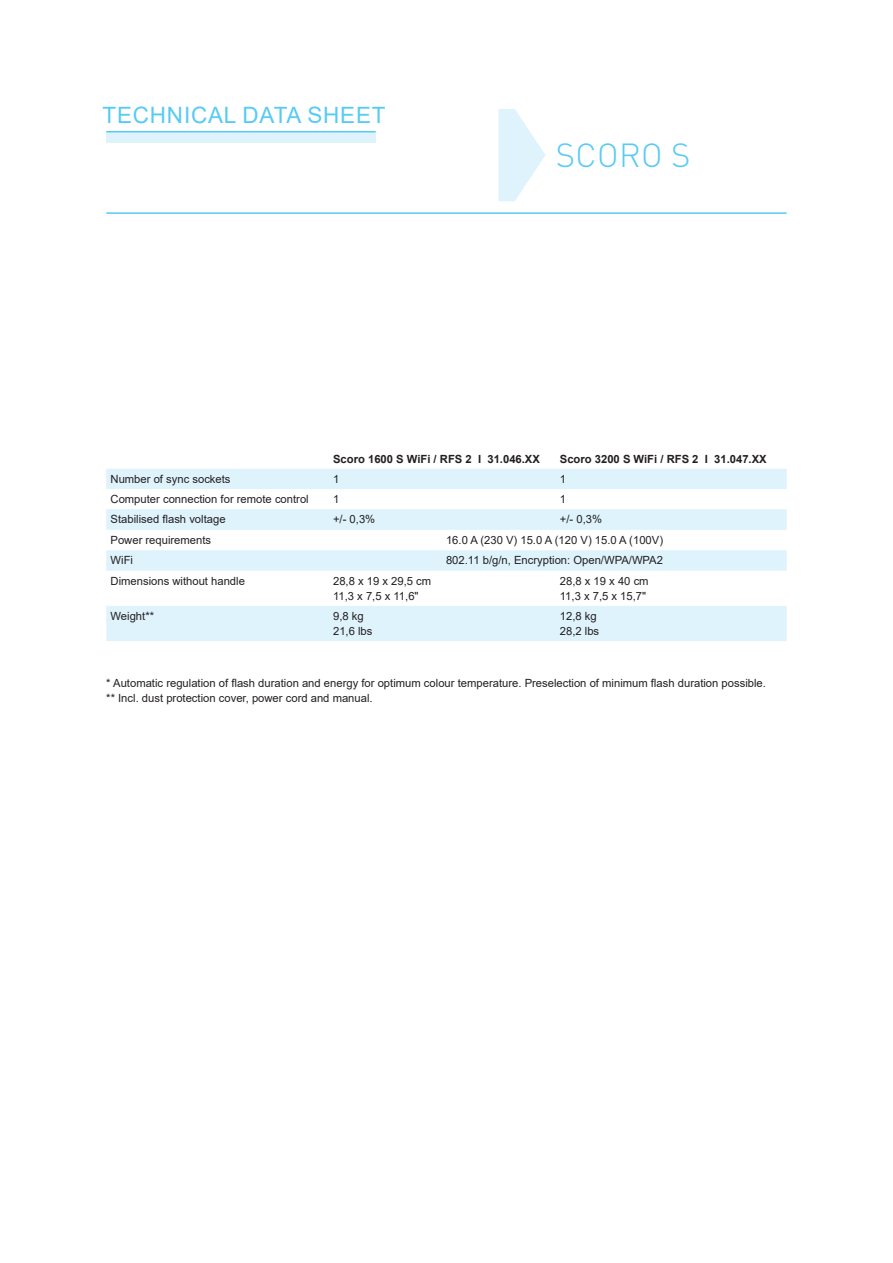
<style>
.page{position:relative;width:893px;height:1263px;background:#fff}
.page>*{position:absolute;margin:0;border:0;box-sizing:border-box;transform-origin:0 0}
.Titel_Produkt{font:300 33px "DINOT";letter-spacing:.01em;color:#56cbf5}
.Titel{font:22.5px "Arial";letter-spacing:.035em;color:#56cbf5}
.Tabelle{font:11.25px "Arial";color:#231f20}
.Tabelle_fett{font:11.25px "Arial";color:#231f20}
.Tabelle_fett-2{font:700 11.25px "Arial";color:#231f20}
</style>
<div class="page">
<svg style="left:106px;top:469px;width:681px;height:172px;fill:#dff3fc"></svg>
<svg style="left:498px;top:109px;width:47px;height:92px"></svg>
<div style="left:106px;top:131px;width:270px;height:12px;background:#dff3fc"></div>
<hr style="left:106px;top:131px;width:270px;height:1px;background:#56cbf5">
<hr style="left:106px;top:212px;width:681px;height:2px;background:#56cbf5">
<p class="Titel" style="left:103px;top:100px;width:285px">TECHNICAL DATA SHEET</p>
<p class="Titel_Produkt" style="left:556px;top:132px;width:136px">SCORO S</p>
<p class="Tabelle_fett-2" style="left:333px;top:451px;width:208px">Scoro 1600 S WiFi / RFS 2 I 31.046.XX</p>
<p class="Tabelle_fett-2" style="left:560px;top:451px;width:208px">Scoro 3200 S WiFi / RFS 2 I 31.047.XX</p>
<p class="Tabelle_fett" style="left:111px;top:471px;width:122px">Number of sync sockets</p>
<p class="Tabelle" style="left:333px;top:471px;width:8px">1</p>
<p class="Tabelle" style="left:560px;top:471px;width:8px">1</p>
<p class="Tabelle_fett" style="left:111px;top:491px;width:200px">Computer connection for remote control</p>
<p class="Tabelle" style="left:333px;top:491px;width:8px">1</p>
<p class="Tabelle" style="left:560px;top:491px;width:8px">1</p>
<p class="Tabelle_fett" style="left:111px;top:512px;width:117px">Stabilised flash voltage</p>
<p class="Tabelle" style="left:333px;top:512px;width:44px">+/- 0,3%</p>
<p class="Tabelle" style="left:560px;top:512px;width:44px">+/- 0,3%</p>
<p class="Tabelle_fett" style="left:111px;top:532px;width:102px">Power requirements</p>
<p class="Tabelle" style="left:446px;top:532px;width:219px">16.0 A (230 V) 15.0 A (120 V) 15.0 A (100V)</p>
<p class="Tabelle_fett" style="left:111px;top:553px;width:24px">WiFi</p>
<p class="Tabelle" style="left:446px;top:553px;width:218px">802.11 b/g/n, Encryption: Open/WPA/WPA2</p>
<p class="Tabelle_fett" style="left:111px;top:573px;width:136px">Dimensions without handle</p>
<p class="Tabelle" style="left:333px;top:573px;width:100px">28,8 x 19 x 29,5 cm</p>
<p class="Tabelle" style="left:333px;top:588px;width:87px">11,3 x 7,5 x 11,6"</p>
<p class="Tabelle" style="left:560px;top:573px;width:90px">28,8 x 19 x 40 cm</p>
<p class="Tabelle" style="left:560px;top:588px;width:88px">11,3 x 7,5 x 15,7"</p>
<p class="Tabelle_fett" style="left:111px;top:608px;width:45px">Weight**</p>
<p class="Tabelle" style="left:333px;top:608px;width:32px">9,8 kg</p>
<p class="Tabelle" style="left:333px;top:623px;width:41px">21,6 lbs</p>
<p class="Tabelle" style="left:560px;top:608px;width:38px">12,8 kg</p>
<p class="Tabelle" style="left:560px;top:623px;width:41px">28,2 lbs</p>
<p class="Tabelle" style="left:106px;top:675px;width:661px">* Automatic regulation of flash duration and energy for optimum colour temperature. Preselection of minimum flash duration possible.</p>
<p class="Tabelle" style="left:106px;top:690px;width:268px">** Incl. dust protection cover, power cord and manual.</p>
</div>
